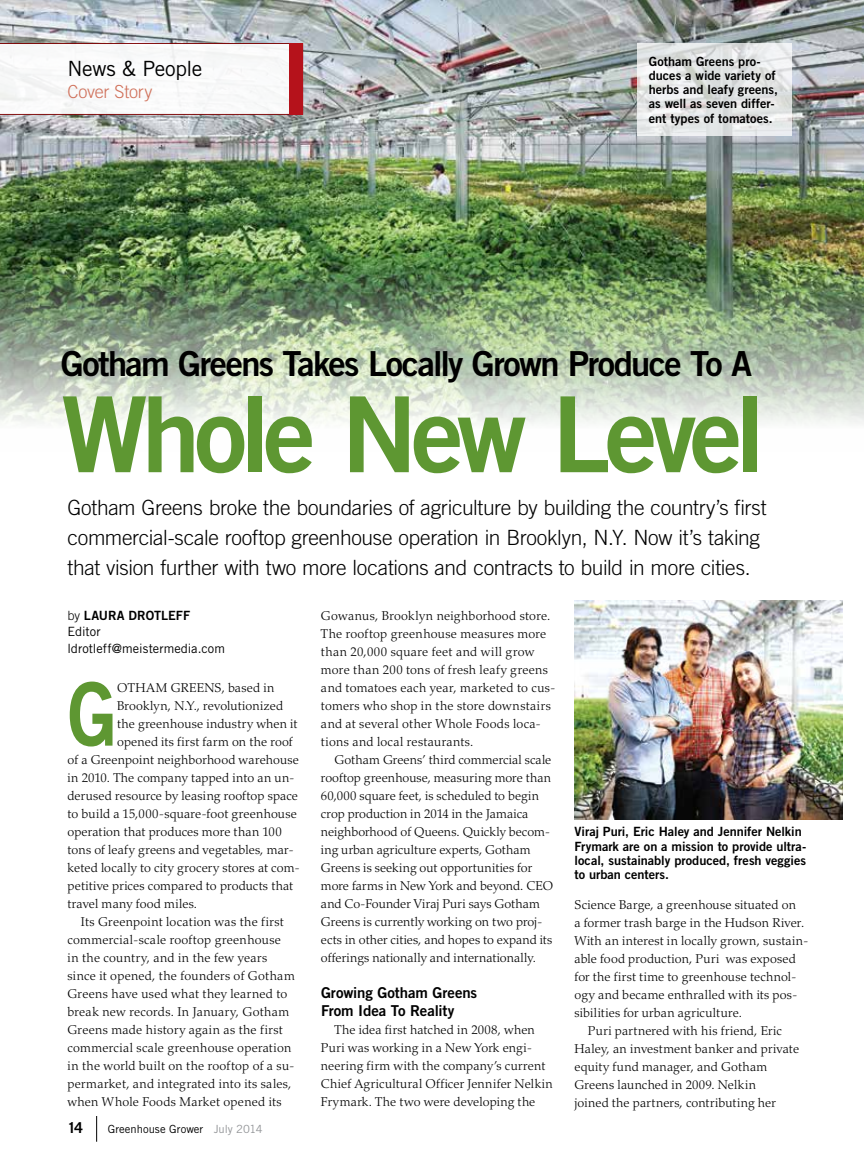
<style>
.page{position:relative;width:864px;height:1161px;background:#fff}
.page>*{position:absolute;margin:0;border:0;box-sizing:border-box;transform-origin:0 0}
.t1{font:105px "Trade Gothic LT Std Bd 2";letter-spacing:-.06em;color:#5e9732}
.t2{font:87.6px "Trade Gothic LT Std Bd 2";color:#5e9732;scale:.85 1}
.t3{font:34.5px "Trade Gothic LT Std Bd 2";letter-spacing:-.045em;color:#000}
.t4{font:300 21px/30px "Trade Gothic LT Std";letter-spacing:-.015em;color:#000}
.t5{font:21px "Trade Gothic LT Std";letter-spacing:-.02em;color:#000}
.t6{font:300 18px "Trade Gothic LT Std";letter-spacing:-.015em;color:#d0705a}
.t7{font:15px/18px "Trade Gothic LT Std Bd 2";letter-spacing:-.005em;color:#000}
.t8{font:700 15px "Trade Gothic LT Std";color:#000}
.t9{font:300 12.75px/18px "Palatino LT Std";letter-spacing:.015em;color:#000}
.t10{font:12.75px/14.2px "Trade Gothic LT Std Bd 2";color:#000}
.t11{font:12.75px/16.5px "Trade Gothic LT Std";color:#000}
.t12{font:11.25px "Trade Gothic LT Std";letter-spacing:.005em;color:#000}
.s1{font-family:"Trade Gothic LT Std";font-weight:300}
.s2{color:#939598}
</style>
<div class="page">
<img style="left:0;top:0;width:864px;height:424px">
<svg style="left:96px;top:1116px;width:1px;height:26px"></svg>
<svg style="left:0;top:43px;width:289px;height:72px"></svg>
<div style="left:289px;top:43px;width:14px;height:72px;background:#b5121b"></div>
<img style="left:574px;top:601px;width:268px;height:219px">
<svg style="left:637px;top:43px;width:155px;height:93px;fill:#e3e6e6"></svg>
<h3 class="t5" style="left:68px;top:56px;width:136px">News &amp; People</h3>
<h3 class="t6" style="left:68px;top:81px;width:86px">Cover Story</h3>
<p class="t10" style="left:649px;top:54px;width:131px">Gotham Greens pro&shy;duces a wide variety of herbs and leafy greens, as well as seven differ&shy;ent types of tomatoes.</p>
<h3 class="t3" style="left:61px;top:343px;width:693px">Gotham Greens Takes Locally Grown Produce To A</h3>
<h1 class="t1" style="left:61px;top:370px;width:705px">Whole New Level</h1>
<p class="t4" style="left:68px;top:492px;width:701px">Gotham Greens broke the boundaries of agriculture by building the country’s first commercial-scale rooftop greenhouse operation in Brooklyn, N.Y. Now it’s taking that vision further with two more locations and contracts to build in more cities.</p>
<p class="t10" style="left:68px;top:608px;width:124px"><span class="s1">by</span> LAURA DROTLEFF</p>
<p class="t11" style="left:68px;top:623px;width:159px">Editor ldrotleff@meistermedia.com</p>
<h2 class="t2" style="left:68px;top:660px;width:60px">G</h2>
<p class="t9" style="left:117px;top:679px;width:159px">OTHAM GREENS, based in</p>
<p class="t9" style="left:321px;top:607px;width:236px">Gowanus, Brooklyn neighborhood store.<br>The rooftop greenhouse measures more than 20,000 square feet and will grow more than 200 tons of fresh leafy greens and tomatoes each year, marketed to cus&shy;tomers who shop in the store downstairs and at several other Whole Foods loca&shy;tions and local restaurants.</p>
<p class="t9" style="left:321px;top:751px;width:234px;text-indent:14px">Gotham Greens’ third commercial scale rooftop greenhouse, measuring more than 60,000 square feet, is scheduled to begin crop production in 2014 in the Jamaica neighborhood of Queens. Quickly becom&shy;ing urban agriculture experts, Gotham Greens is seeking out opportunities for more farms in New York and beyond. CEO and Co-Founder Viraj Puri says Gotham Greens is currently working on two proj&shy;ects in other cities, and hopes to expand its offerings nationally and internationally.</p>
<p class="t7" style="left:321px;top:983px;width:158px">Growing Gotham Greens<br>From Idea To Reality</p>
<p class="t9" style="left:321px;top:1021px;width:233px;text-indent:14px">The idea first hatched in 2008, when Puri was working in a New York engi&shy;neering firm with the company’s current Chief Agricultural Officer Jennifer Nelkin Frymark. The two were developing the</p>
<p class="t9" style="left:117px;top:697px;width:168px">Brooklyn, N.Y., revolutionized</p>
<p class="t9" style="left:117px;top:715px;width:182px">the greenhouse industry when it</p>
<p class="t9" style="left:117px;top:733px;width:177px">opened its first farm on the roof</p>
<p class="t9" style="left:67px;top:751px;width:233px">of a Greenpoint neighborhood warehouse</p>
<p class="t9" style="left:67px;top:769px;width:229px">in 2010. The company tapped into an un-</p>
<p class="t9" style="left:67px;top:787px;width:232px">derused resource by leasing rooftop space</p>
<p class="t9" style="left:67px;top:805px;width:231px">to build a 15,000-square-foot greenhouse</p>
<p class="t9" style="left:67px;top:823px;width:216px">operation that produces more than 100</p>
<p class="t9" style="left:67px;top:841px;width:228px">tons of leafy greens and vegetables, mar-</p>
<p class="t9" style="left:67px;top:859px;width:234px">keted locally to city grocery stores at com-</p>
<p class="t9" style="left:67px;top:877px;width:227px">petitive prices compared to products that</p>
<p class="t9" style="left:67px;top:895px;width:131px">travel many food miles.</p>
<p class="t9" style="left:81px;top:913px;width:204px">Its Greenpoint location was the first</p>
<p class="t9" style="left:67px;top:931px;width:215px">commercial-scale rooftop greenhouse</p>
<p class="t9" style="left:67px;top:949px;width:201px">in the country, and in the few years</p>
<p class="t9" style="left:67px;top:967px;width:229px">since it opened, the founders of Gotham</p>
<p class="t9" style="left:67px;top:985px;width:221px">Greens have used what they learned to</p>
<p class="t9" style="left:67px;top:1003px;width:224px">break new records. In January, Gotham</p>
<p class="t9" style="left:67px;top:1021px;width:217px">Greens made history again as the first</p>
<p class="t9" style="left:67px;top:1039px;width:225px">commercial scale greenhouse operation</p>
<p class="t9" style="left:67px;top:1057px;width:229px">in the world built on the rooftop of a su-</p>
<p class="t9" style="left:67px;top:1075px;width:225px">permarket, and integrated into its sales,</p>
<p class="t9" style="left:67px;top:1093px;width:216px">when Whole Foods Market opened its</p>
<p class="t10" style="left:575px;top:825px;width:233px">Viraj Puri, Eric Haley and Jennifer Nelkin Frymark are on a mission to provide ultra&shy;local, sustainably produced, fresh veggies to urban centers.</p>
<p class="t9" style="left:574px;top:895px;width:223px">Science Barge, a greenhouse situated on</p>
<p class="t9" style="left:574px;top:913px;width:231px">a former trash barge in the Hudson River.</p>
<p class="t9" style="left:574px;top:931px;width:236px">With an interest in locally grown, sustain-</p>
<p class="t9" style="left:574px;top:949px;width:223px">able food production, Puri was exposed</p>
<p class="t9" style="left:574px;top:967px;width:224px">for the first time to greenhouse technol-</p>
<p class="t9" style="left:574px;top:985px;width:225px">ogy and became enthralled with its pos-</p>
<p class="t9" style="left:574px;top:1003px;width:169px">sibilities for urban agriculture.</p>
<p class="t9" style="left:588px;top:1021px;width:196px">Puri partnered with his friend, Eric</p>
<p class="t9" style="left:574px;top:1039px;width:226px">Haley, an investment banker and private</p>
<p class="t9" style="left:574px;top:1057px;width:195px">equity fund manager, and Gotham</p>
<p class="t9" style="left:574px;top:1075px;width:183px">Greens launched in 2009. Nelkin</p>
<p class="t9" style="left:574px;top:1093px;width:203px">joined the partners, contributing her</p>
<p class="t8" style="left:68px;top:1119px;width:17px">14</p>
<p class="t12" style="left:108px;top:1122px;width:156px">Greenhouse Grower <span class="s2">July 2014</span></p>
</div>
